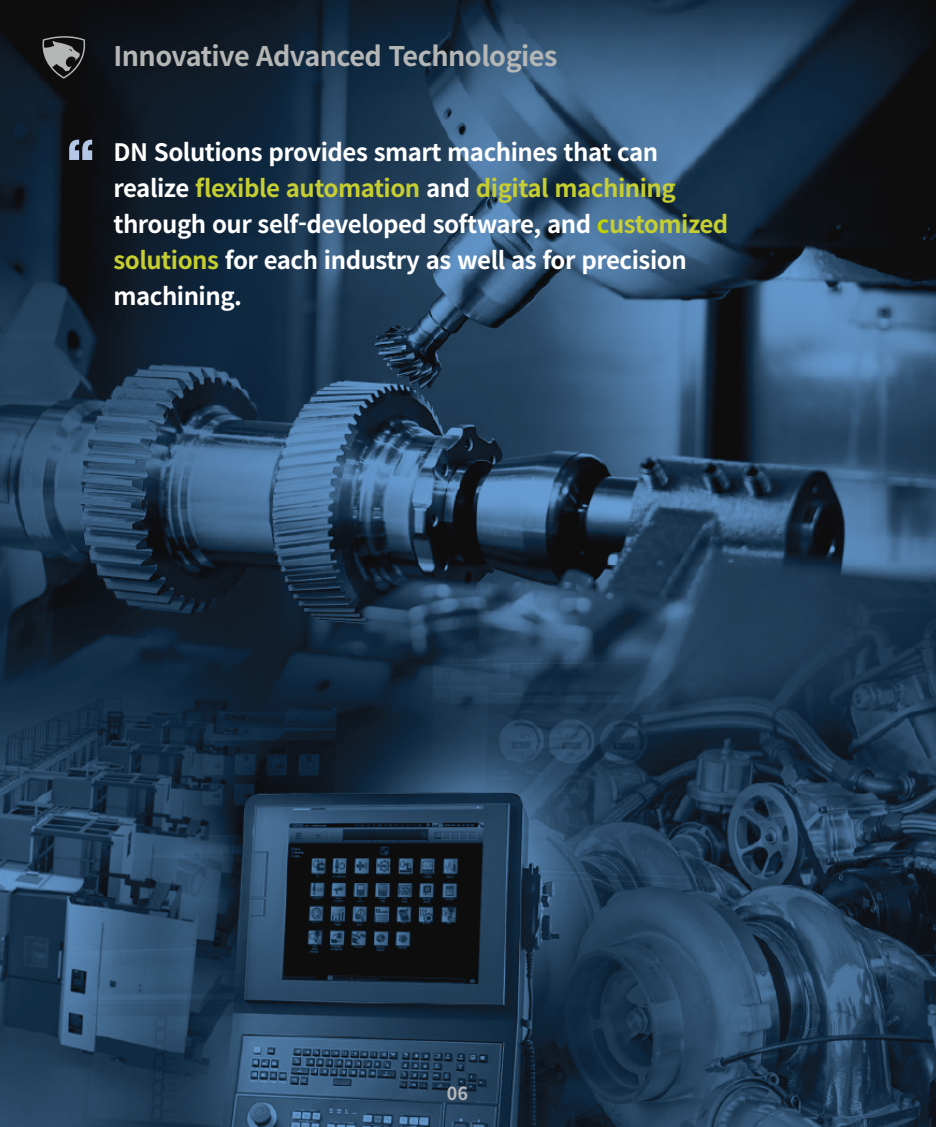
<style>
.page{position:relative;width:936px;height:1127px;background:#fff}
.page>*{position:absolute;margin:0;border:0;box-sizing:border-box;transform-origin:0 0}
.t1{font:700 27px "Noto Sans CJ Kkr";letter-spacing:-.02em;color:#b5b6b6}
.t2{font:700 24px/36px "Noto Sans CJ Kkr";letter-spacing:-.02em;color:#fff}
.t3{font:700 18px "Noto Sans KR";color:#b5b6b6}
.s1{color:#c7ce30}
.s2{color:#bfd200}
</style>
<div class="page">
<img style="left:0;top:0;width:935px;height:1127px">
<svg style="left:69px;top:140px;width:23px;height:20px"></svg>
<svg style="left:43px;top:33px;width:42px;height:46px;background:#4f5050"></svg>
<p class="t1" style="left:113px;top:41px;width:445px">Innovative Advanced Technologies</p>
<p class="t2" style="left:113px;top:134px;width:616px">DN Solutions provides smart machines that can realize <span class="s1">flexible automation</span> and <span class="s1">digital machining </span>through our self-developed software, and <span class="s2">c</span><span class="s1">ustomized solutions</span> for each industry as well as for precision machining.</p>
<p class="t3" style="left:446px;top:1083px;width:23px">06</p>
</div>
